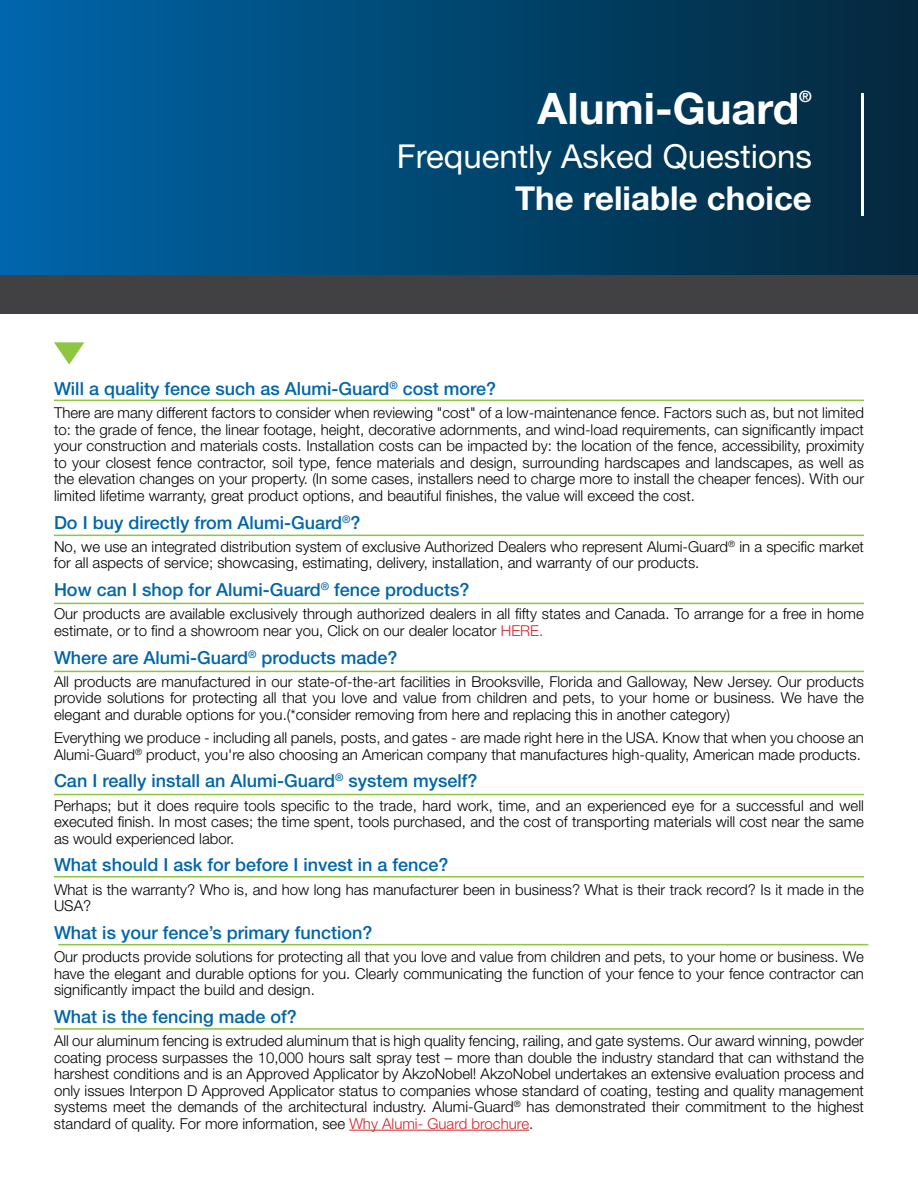
<style>
.page{position:relative;width:918px;height:1188px;background:#fff}
.page>*{position:absolute;margin:0;border:0;box-sizing:border-box;transform-origin:0 0}
.t1{font:700 43.5px "Helvetica Neue LT Std";color:#fff}
.t2{font:33px "Helvetica Neue LT Std";color:#fff}
.t3{font:700 33px "Helvetica Neue LT Std";color:#fff}
.t4{font:500 18px "Helvetica Neue LT Std";color:#0066a8}
.t5{font:700 15.75px "Helvetica Neue LT Std";color:#fff}
.t6{font:300 15px/16.5px "Helvetica Neue LT Std";color:#000;text-align:justify}
.s1{color:#d2232a}
</style>
<div class="page">
<div style="left:0;top:0;width:918px;height:292px;background:linear-gradient(to right,#0065a9,#03273a)"></div>
<hr style="left:349px;top:1130px;width:180px;height:1px;background:#d2232a">
<svg style="left:54px;top:342px;width:30px;height:22px"></svg>
<div style="left:0;top:275px;width:918px;height:39px;background:#414042"></div>
<hr style="left:861px;top:93px;width:3px;height:123px;background:#fff">
<hr style="left:54px;top:400px;width:810px;height:1px;background:#8dc63f">
<hr style="left:54px;top:535px;width:810px;height:1px;background:#8dc63f">
<hr style="left:54px;top:603px;width:810px;height:1px;background:#8dc63f">
<hr style="left:54px;top:671px;width:810px;height:1px;background:#8dc63f">
<hr style="left:54px;top:794px;width:810px;height:1px;background:#8dc63f">
<hr style="left:54px;top:876px;width:810px;height:2px;background:#8dc63f">
<hr style="left:58px;top:944px;width:810px;height:1px;background:#8dc63f">
<hr style="left:54px;top:1028px;width:810px;height:2px;background:#8dc63f">
<h1 class="t1" style="left:538px;top:82px;width:263px">Alumi-Guard</h1>
<p class="t5" style="left:799px;top:86px;width:14px">®</p>
<h2 class="t2" style="left:397px;top:136px;width:417px">Frequently Asked Questions</h2>
<h2 class="t3" style="left:515px;top:178px;width:298px">The reliable choice</h2>
<p class="t4" style="left:54px;top:378px;width:444px">Will a quality fence such as Alumi-Guard<sup>®</sup> cost more?</p>
<p class="t6" style="left:54px;top:405px;width:812px">There are many different factors to consider when reviewing "cost" of a low-maintenance fence. Factors such as, but not limited to: the grade of fence, the linear footage, height, decorative adornments, and wind-load requirements, can significantly impact your construction and materials costs. Installation costs can be impacted by: the location of the fence, accessibility, proximity to your closest fence contractor, soil type, fence materials and design, surrounding hardscapes and landscapes, as well as the elevation changes on your property. (In some cases, installers need to charge more to install the cheaper fences). With our limited lifetime warranty, great product options, and beautiful finishes, the value will exceed the cost.</p>
<p class="t4" style="left:54px;top:512px;width:308px">Do I buy directly from Alumi-Guard<sup>®</sup>?</p>
<p class="t6" style="left:54px;top:538px;width:811px">No, we use an integrated distribution system of exclusive Authorized Dealers who represent Alumi-Guard<sup>®</sup> in a specific market for all aspects of service; showcasing, estimating, delivery, installation, and warranty of our products.</p>
<p class="t4" style="left:54px;top:579px;width:417px">How can I shop for Alumi-Guard<sup>®</sup> fence products?</p>
<p class="t6" style="left:54px;top:606px;width:811px">Our products are available exclusively through authorized dealers in all fifty states and Canada. To arrange for a free in home estimate, or to find a showroom near you, Click on our dealer locator <span class="s1">HERE.</span></p>
<p class="t4" style="left:54px;top:647px;width:345px">Where are Alumi-Guard<sup>®</sup> products made?</p>
<p class="t6" style="left:54px;top:673px;width:812px">All products are manufactured in our state-of-the-art facilities in Brooksville, Florida and Galloway, New Jersey. Our products provide solutions for protecting all that you love and value from children and pets, to your home or business. We have the elegant and durable options for you.(*consider removing from here and replacing this in another category)</p>
<p class="t6" style="left:54px;top:729px;width:811px">Everything we produce - including all panels, posts, and gates - are made right here in the USA. Know that when you choose an<br>Alumi-Guard<sup>®</sup> product, you're also choosing an American company that manufactures high-quality, American made products.</p>
<p class="t4" style="left:54px;top:770px;width:425px">Can I really install an Alumi-Guard<sup>®</sup> system myself?</p>
<p class="t6" style="left:54px;top:797px;width:811px">Perhaps; but it does require tools specific to the trade, hard work, time, and an experienced eye for a successful and well executed finish. In most cases; the time spent, tools purchased, and the cost of transporting materials will cost near the same as would experienced labor.</p>
<p class="t4" style="left:54px;top:854px;width:396px">What should I ask for before I invest in a fence?</p>
<p class="t6" style="left:54px;top:881px;width:811px">What is the warranty? Who is, and how long has manufacturer been in business? What is their track record? Is it made in the<br>USA?</p>
<p class="t4" style="left:54px;top:922px;width:320px">What is your fence’s primary function?</p>
<p class="t6" style="left:54px;top:948px;width:812px">Our products provide solutions for protecting all that you love and value from children and pets, to your home or business. We have the elegant and durable options for you. Clearly communicating the function of your fence to your fence contractor can significantly impact the build and design.</p>
<p class="t4" style="left:54px;top:1006px;width:244px">What is the fencing made of?</p>
<p class="t6" style="left:54px;top:1032px;width:812px">All our aluminum fencing is extruded aluminum that is high quality fencing, railing, and gate systems. Our award winning, powder coating process surpasses the 10,000 hours salt spray test – more than double the industry standard that can withstand the harshest conditions and is an Approved Applicator by AkzoNobel! AkzoNobel undertakes an extensive evaluation process and only issues Interpon D Approved Applicator status to companies whose standard of coating, testing and quality management systems meet the demands of the architectural industry. Alumi-Guard<sup>®</sup> has demonstrated their commitment to the highest standard of quality. For more information, see <span class="s1">Why Alumi- Guard brochure</span>.</p>
</div>
